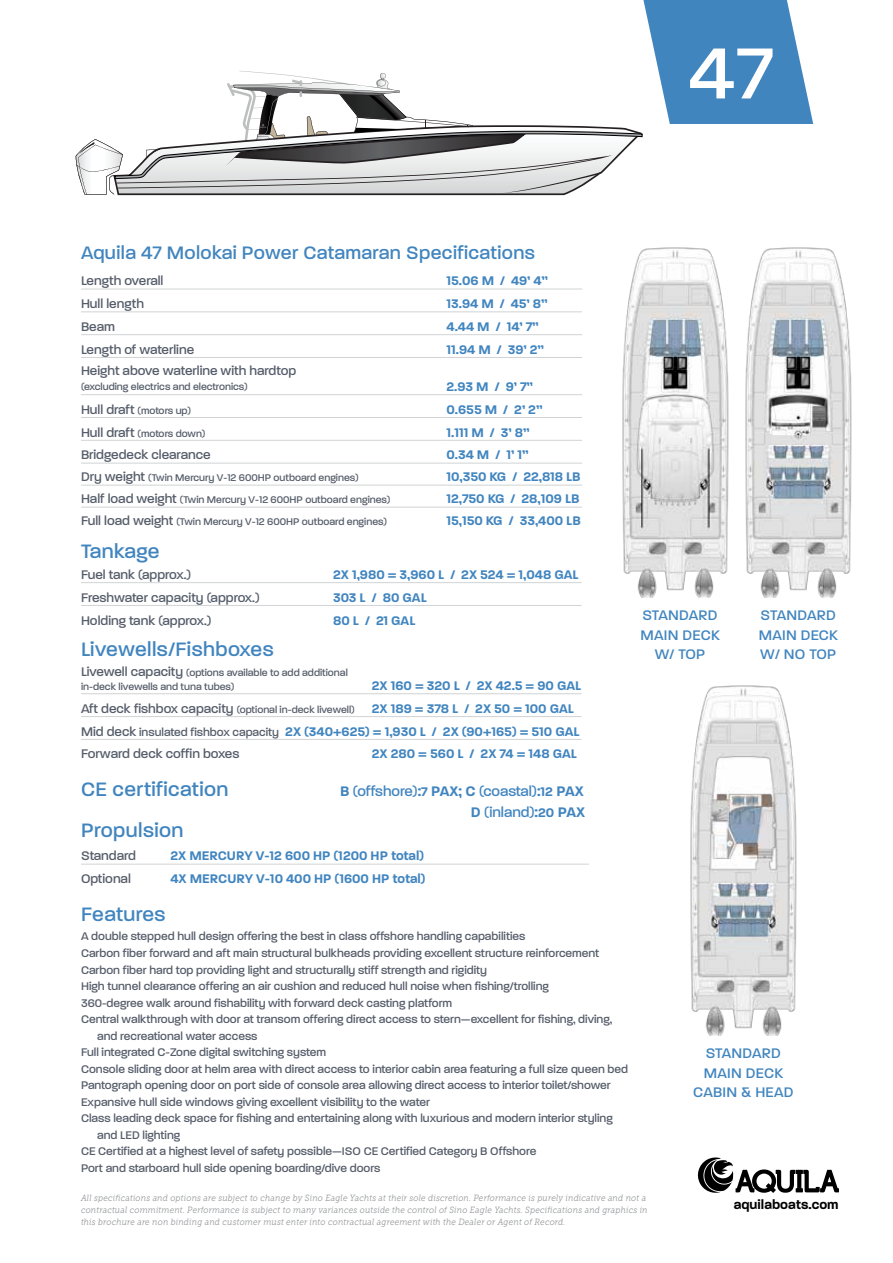
<style>
.page{position:relative;width:893px;height:1263px;background:#fff}
.page>*{position:absolute;margin:0;border:0;box-sizing:border-box;transform-origin:0 0}
.t1{font:500 78px "Paralucent";color:#fff}
.t2{font:500 21px "Paralucent";letter-spacing:.02em;color:#4185bf}
.t3{font:500 19.5px "Paralucent";letter-spacing:.02em;color:#4185bf}
.t4{font:500 15px/19.5px "Paralucent";letter-spacing:.02em;color:#4185bf;text-align:center}
.t5{font:500 15px/21px "Paralucent";color:#4185bf;text-align:right}
.t6{font:600 13.8px "Paralucent";color:#000}
.t7{font:600 13.5px/22.8px "Paralucent";color:#4185bf}
.t8{font:500 13.5px "Paralucent";color:#555d6a}
.t9{font:500 12px "Paralucent";color:#555d6a}
.t10{font:500 10.5px/13.5px "Paralucent";color:#555d6a}
.t11{font:italic 9px/12px "Museo Slab 300";letter-spacing:.025em;color:#939598;scale:.9 1}
.s1{font-size:13.5px}
.s2{font-weight:500;color:#555d6a}
.s3{font-weight:500;font-size:12px;color:#555d6a}
.s4{font-weight:600}
.s5{font-weight:600;font-size:13.5px}
</style>
<div class="page">
<svg style="left:698px;top:1157px;width:141px;height:36px"></svg>
<svg style="left:76px;top:0;width:737px;height:195px"></svg>
<img style="left:622px;top:247px;width:107px;height:351px">
<img style="left:690px;top:685px;width:107px;height:350px">
<img style="left:745px;top:247px;width:107px;height:351px">
<hr style="left:81px;top:289px;width:365px;height:1px;background:#d1d3d4">
<hr style="left:446px;top:289px;width:136px;height:1px;background:#d1d3d4">
<hr style="left:81px;top:311px;width:365px;height:1px;background:#d1d3d4">
<hr style="left:446px;top:311px;width:136px;height:1px;background:#d1d3d4">
<hr style="left:81px;top:334px;width:365px;height:1px;background:#d1d3d4">
<hr style="left:446px;top:334px;width:136px;height:1px;background:#d1d3d4">
<hr style="left:81px;top:357px;width:365px;height:1px;background:#d1d3d4">
<hr style="left:446px;top:357px;width:136px;height:1px;background:#d1d3d4">
<hr style="left:81px;top:394px;width:365px;height:1px;background:#d1d3d4">
<hr style="left:446px;top:394px;width:136px;height:1px;background:#d1d3d4">
<hr style="left:81px;top:417px;width:365px;height:1px;background:#d1d3d4">
<hr style="left:446px;top:417px;width:136px;height:1px;background:#d1d3d4">
<hr style="left:81px;top:440px;width:365px;height:1px;background:#d1d3d4">
<hr style="left:446px;top:440px;width:136px;height:1px;background:#d1d3d4">
<hr style="left:81px;top:463px;width:365px;height:1px;background:#d1d3d4">
<hr style="left:446px;top:463px;width:136px;height:1px;background:#d1d3d4">
<hr style="left:81px;top:485px;width:365px;height:1px;background:#d1d3d4">
<hr style="left:446px;top:485px;width:136px;height:1px;background:#d1d3d4">
<hr style="left:81px;top:507px;width:365px;height:1px;background:#d1d3d4">
<hr style="left:446px;top:507px;width:136px;height:1px;background:#d1d3d4">
<hr style="left:81px;top:582px;width:243px;height:1px;background:#d1d3d4">
<hr style="left:324px;top:582px;width:257px;height:1px;background:#d1d3d4">
<hr style="left:81px;top:605px;width:243px;height:1px;background:#d1d3d4">
<hr style="left:324px;top:605px;width:257px;height:1px;background:#d1d3d4">
<hr style="left:81px;top:864px;width:508px;height:1px;background:#d1d3d4">
<hr style="left:81px;top:693px;width:288px;height:1px;background:#d1d3d4">
<hr style="left:369px;top:693px;width:212px;height:1px;background:#d1d3d4">
<hr style="left:81px;top:716px;width:288px;height:1px;background:#d1d3d4">
<hr style="left:369px;top:716px;width:212px;height:1px;background:#d1d3d4">
<hr style="left:81px;top:739px;width:288px;height:1px;background:#d1d3d4">
<hr style="left:369px;top:739px;width:212px;height:1px;background:#d1d3d4">
<h1 class="t1" style="left:689px;top:27px;width:86px">47</h1>
<h3 class="t3" style="left:81px;top:241px;width:455px">Aquila 47 Molokai Power Catamaran Specifications</h3>
<p class="t8" style="left:81px;top:273px;width:84px">Length overall</p>
<p class="t7" style="left:446px;top:270px;width:103px">15.06 M / 49’ 4”</p>
<p class="t8" style="left:81px;top:296px;width:64px">Hull length</p>
<p class="t7" style="left:446px;top:292px;width:102px">13.94 M / 45’ 8”</p>
<p class="t8" style="left:81px;top:319px;width:35px">Beam</p>
<p class="t7" style="left:446px;top:315px;width:94px">4.44 M / 14’ 7”</p>
<p class="t8" style="left:81px;top:341px;width:115px">Length of waterline</p>
<p class="t7" style="left:446px;top:338px;width:99px">11.94 M / 39’ 2”</p>
<p class="t8" style="left:81px;top:363px;width:217px">Height above waterline with hardtop</p>
<p class="t10" style="left:81px;top:380px;width:168px">(excluding electrics and electronics)</p>
<p class="t7" style="left:446px;top:375px;width:88px">2.93 M / 9’ 7”</p>
<p class="t10" style="left:81px;top:404px;width:112px"><span class="s1">Hull draft</span> (motors up)</p>
<p class="t7" style="left:446px;top:398px;width:97px">0.655 M / 2’ 2”</p>
<p class="t10" style="left:81px;top:426px;width:126px"><span class="s1">Hull draft</span> (motors down)</p>
<p class="t7" style="left:446px;top:421px;width:85px">1.111 M / 3’ 8”</p>
<p class="t8" style="left:81px;top:447px;width:131px">Bridgedeck clearance</p>
<p class="t7" style="left:446px;top:444px;width:83px">0.34 M / 1’ 1”</p>
<p class="t10" style="left:81px;top:471px;width:279px"><span class="s1">Dry weight</span> (Twin Mercury V-12 600HP outboard engines)</p>
<p class="t7" style="left:446px;top:466px;width:136px">10,350 KG / 22,818 LB</p>
<p class="t10" style="left:81px;top:493px;width:311px"><span class="s1">Half load weight</span> (Twin Mercury V-12 600HP outboard engines)</p>
<p class="t7" style="left:446px;top:488px;width:135px">12,750 KG / 28,109 LB</p>
<p class="t10" style="left:81px;top:515px;width:308px"><span class="s1">Full load weight</span> (Twin Mercury V-12 600HP outboard engines)</p>
<p class="t7" style="left:446px;top:510px;width:136px">15,150 KG / 33,400 LB</p>
<h2 class="t2" style="left:81px;top:539px;width:80px">Tankage</h2>
<p class="t8" style="left:81px;top:566px;width:112px">Fuel tank (approx.)</p>
<p class="t7" style="left:333px;top:563px;width:247px">2X 1,980 = 3,960 L / 2X 524 = 1,048 GAL</p>
<p class="t8" style="left:81px;top:589px;width:180px">Freshwater capacity (approx.)</p>
<p class="t7" style="left:333px;top:586px;width:95px">303 L / 80 GAL</p>
<p class="t8" style="left:81px;top:612px;width:132px">Holding tank (approx.)</p>
<p class="t7" style="left:333px;top:609px;width:84px">80 L / 21 GAL</p>
<h2 class="t2" style="left:81px;top:637px;width:194px">Livewells/Fishboxes</h2>
<p class="t10" style="left:81px;top:666px;width:268px"><span class="s1">Livewell capacity</span> (options available to add additional in-deck livewells and tuna tubes)</p>
<p class="t7" style="left:372px;top:674px;width:211px">2X 160 = 320 L / 2X 42.5 = 90 GAL</p>
<p class="t10" style="left:81px;top:703px;width:275px"><span class="s1">Aft deck fishbox capacity</span> (optional in-deck livewell)</p>
<p class="t7" style="left:81px;top:697px;width:500px;text-indent:291px">2X 189 = 378 L / 2X 50 = 100 GAL<br><span class="s2">Mid deck</span> <span class="s3">insulated fishbox capacity</span> 2X (340+625) = 1,930 L / 2X (90+165) = 510 GAL<br><span class="s2">Forward deck coffin boxes</span></p>
<p class="t7" style="left:372px;top:743px;width:207px">2X 280 = 560 L / 2X 74 = 148 GAL</p>
<h2 class="t2" style="left:81px;top:777px;width:149px">CE certification</h2>
<p class="t5" style="left:340px;top:781px;width:247px"><span class="s4">B</span> (offshore)<span class="s4">:</span><span class="s5">7</span> <span class="s4">PAX; C</span> (coastal)<span class="s4">:</span><span class="s5">12</span> <span class="s4">PAX<br>D</span> (inland)<span class="s4">:</span><span class="s5">20</span> <span class="s4">PAX</span></p>
<h2 class="t2" style="left:81px;top:818px;width:104px">Propulsion</h2>
<p class="t8" style="left:81px;top:848px;width:57px">Standard</p>
<p class="t7" style="left:170px;top:845px;width:255px">2X MERCURY V-12 600 HP (1200 HP total)</p>
<p class="t8" style="left:81px;top:871px;width:51px">Optional</p>
<p class="t7" style="left:170px;top:867px;width:257px">4X MERCURY V-10 400 HP (1600 HP total)</p>
<h2 class="t2" style="left:81px;top:902px;width:86px">Features</h2>
<p class="t9" style="left:81px;top:929px;width:446px">A double stepped hull design offering the best in class offshore handling capabilities</p>
<p class="t9" style="left:81px;top:946px;width:520px">Carbon fiber forward and aft main structural bulkheads providing excellent structure reinforcement</p>
<p class="t9" style="left:81px;top:962px;width:408px">Carbon fiber hard top providing light and structurally stiff strength and rigidity</p>
<p class="t9" style="left:81px;top:979px;width:469px">High tunnel clearance offering an air cushion and reduced hull noise when fishing/trolling</p>
<p class="t9" style="left:81px;top:995px;width:373px">360-degree walk around fishability with forward deck casting platform</p>
<p class="t9" style="left:81px;top:1012px;width:533px">Central walkthrough with door at transom offering direct access to stern—excellent for fishing, diving,</p>
<p class="t9" style="left:97px;top:1028px;width:162px">and recreational water access</p>
<p class="t9" style="left:81px;top:1045px;width:247px">Full integrated C-Zone digital switching system</p>
<p class="t9" style="left:81px;top:1061px;width:549px">Console sliding door at helm area with direct access to interior cabin area featuring a full size queen bed</p>
<p class="t9" style="left:81px;top:1078px;width:531px">Pantograph opening door on port side of console area allowing direct access to interior toilet/shower</p>
<p class="t9" style="left:81px;top:1094px;width:350px">Expansive hull side windows giving excellent visibility to the water</p>
<p class="t9" style="left:81px;top:1111px;width:533px">Class leading deck space for fishing and entertaining along with luxurious and modern interior styling</p>
<p class="t9" style="left:97px;top:1127px;width:85px">and LED lighting</p>
<p class="t9" style="left:81px;top:1144px;width:457px">CE Certified at a highest level of safety possible—ISO CE Certified Category B Offshore</p>
<p class="t9" style="left:81px;top:1160px;width:301px">Port and starboard hull side opening boarding/dive doors</p>
<p class="t4" style="left:640px;top:606px;width:81px">STANDARD<br>MAIN DECK<br>W/ TOP</p>
<p class="t4" style="left:759px;top:606px;width:81px;text-align:left">STANDARD<br>MAIN DECK<br>W/ NO TOP</p>
<p class="t4" style="left:693px;top:1043px;width:102px">STANDARD<br>MAIN DECK<br>CABIN &amp; HEAD</p>
<p class="t11" style="left:81px;top:1192px;width:631px">All specifications and options are subject to change by Sino Eagle Yachts at their sole discretion. Performance is purely indicative and not a contractual commitment. Performance is subject to many variances outside the control of Sino Eagle Yachts. Specifications and graphics in this brochure are non binding and customer must enter into contractual agreement with the Dealer or Agent of Record.</p>
<p class="t6" style="left:734px;top:1196px;width:106px">aquilaboats.com</p>
</div>
